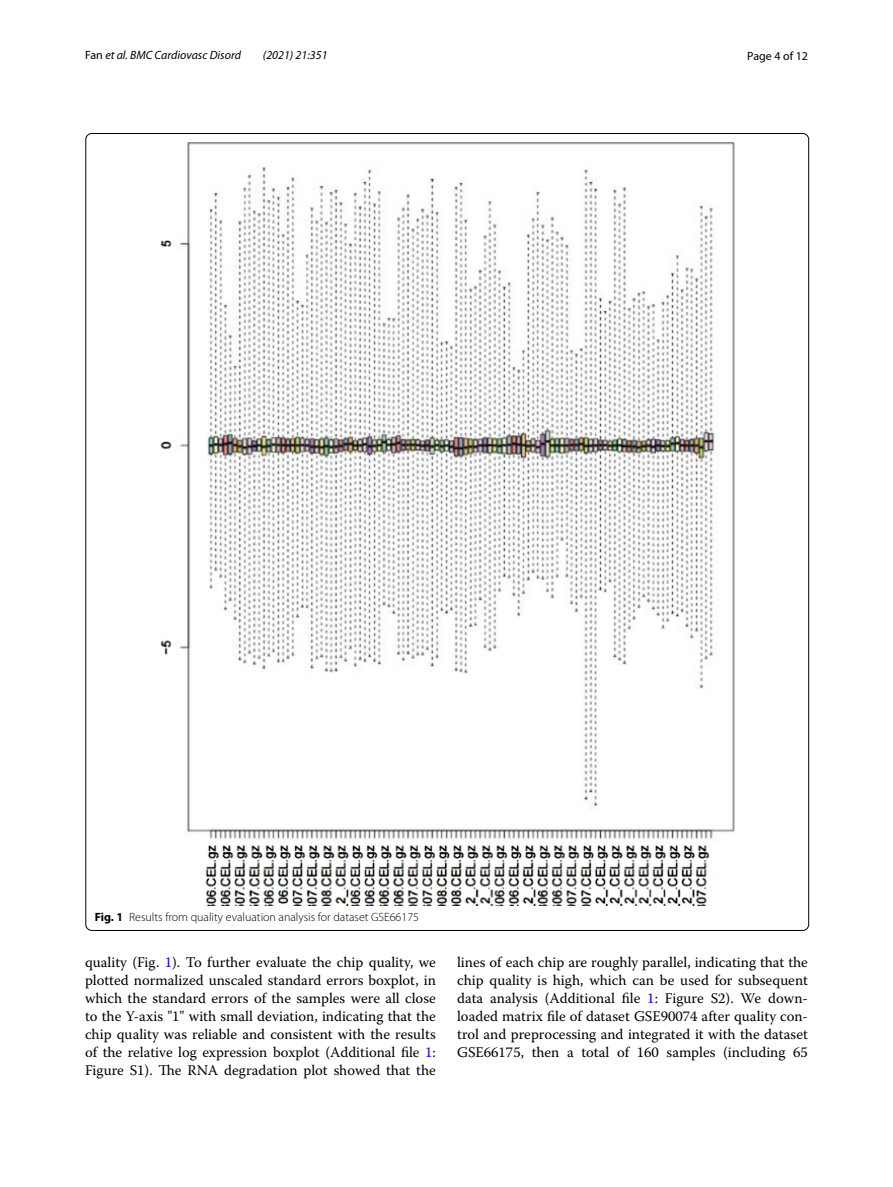
<style>
.page{position:relative;width:893px;height:1187px;background:#fff}
.page>*{position:absolute;margin:0;border:0;box-sizing:border-box;transform-origin:0 0}
.t1{font:14.7px/18px "Warnock Pro";color:#000;text-align:justify}
.t2{font:300 12px "Myriad Pro";color:#000}
.t3{font:italic 12px "Myriad Pro";color:#000}
.t4{font:12px "Myriad Pro";color:#000}
.s1{font-style:normal}
.s2{font-weight:700}
.s3{color:#00f}
</style>
<div class="page">
<img style="left:160px;top:142px;width:574px;height:763px">
<p class="t3" style="left:85px;top:48px;width:158px"><span class="s1">Fan</span> et al. BMC Cardiovasc Disord</p>
<p class="t3" style="left:263px;top:48px;width:66px">(2021) 21:351</p>
<p class="t4" style="left:747px;top:48px;width:62px">Page 4 of 12</p>
<p class="t2" style="left:95px;top:910px;width:326px"><span class="s2">Fig. 1</span> Results from quality evaluation analysis for dataset GSE66175</p>
<p class="t1" style="left:85px;top:953px;width:352px">quality (Fig. <span class="s3">1</span>). To further evaluate the chip quality, we plotted normalized unscaled standard errors boxplot, in which the standard errors of the samples were all close to the Y-axis "1" with small deviation, indicating that the chip quality was reliable and consistent with the results of the relative log expression boxplot (Additional file <span class="s3">1</span>:<br>Figure S1). The RNA degradation plot showed that the</p>
<p class="t1" style="left:457px;top:952px;width:352px">lines of each chip are roughly parallel, indicating that the chip quality is high, which can be used for subsequent data analysis (Additional file <span class="s3">1</span>: Figure S2). We down&shy;loaded matrix file of dataset GSE90074 after quality con&shy;trol and preprocessing and integrated it with the dataset GSE66175, then a total of 160 samples (including 65</p>
</div>
